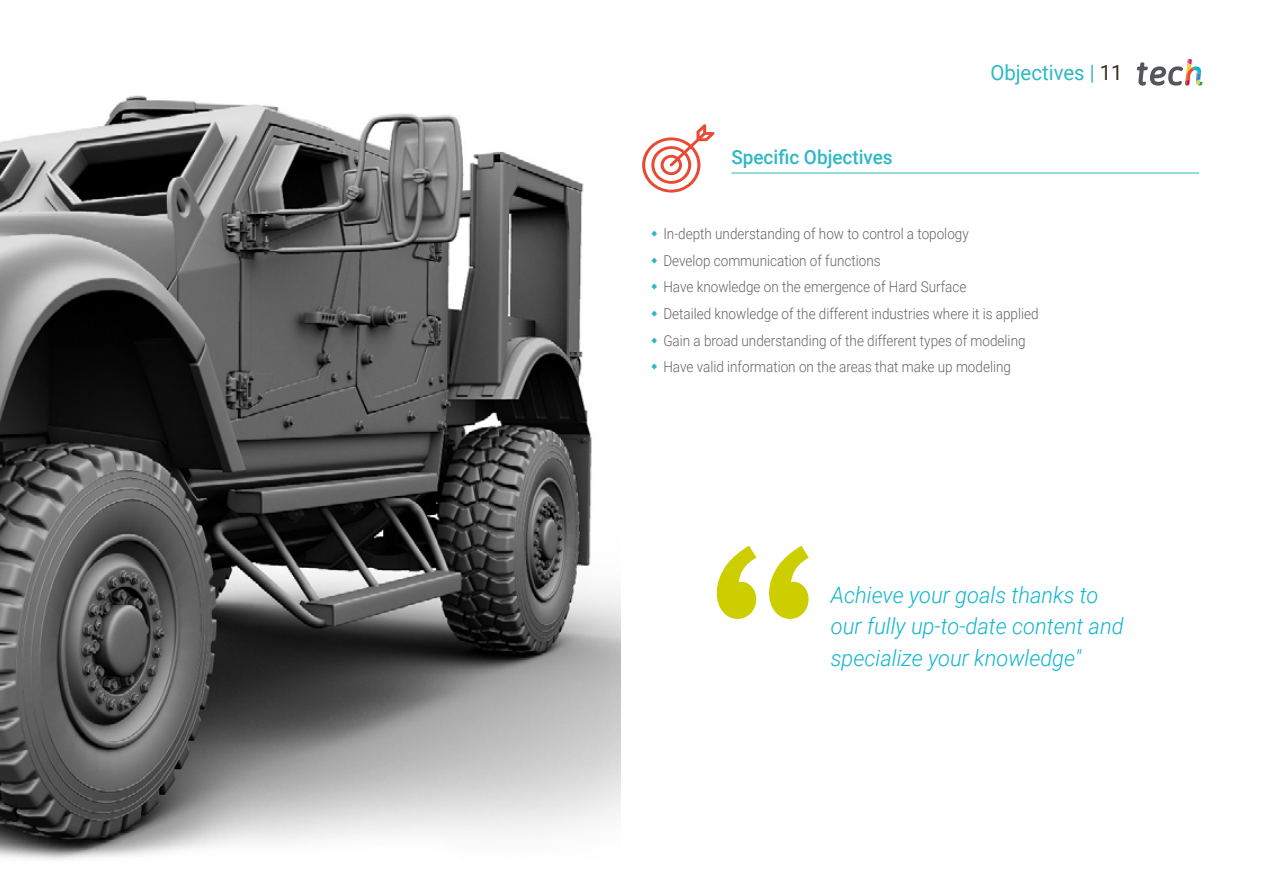
<style>
.page{position:relative;width:1263px;height:893px;background:#fff}
.page>*{position:absolute;margin:0;border:0;box-sizing:border-box;transform-origin:0 0}
.t1{font:italic 300 22.5px/31.5px "Roboto";color:#0fb6cf}
.t2{font:21px "Roboto";color:#2db8c5}
.t3{font:500 19.5px "Roboto";color:#2db8c5}
.t4{font:300 15px/26.7px "Roboto";color:#61646a;scale:.9 1}
.s1{color:#312e20}
</style>
<div class="page">
<hr style="left:731px;top:173px;width:468px;height:1px;background:#2db8c5">
<svg style="left:642px;top:124px;width:72px;height:69px"></svg>
<img style="left:0;top:95px;width:621px;height:764px">
<svg style="left:1137px;top:59px;width:65px;height:27px"></svg>
<svg style="left:717px;top:546px;width:92px;height:73px"></svg>
<h3 class="t3" style="left:731px;top:144px;width:163px">Specific Objectives</h3>
<h2 class="t2" style="left:990px;top:57px;width:134px">Objectives | <span class="s1">11</span></h2>
<p class="t4" style="left:663px;top:219px;width:418px">In-depth understanding of how to control a topology<br>Develop communication of functions<br>Have knowledge on the emergence of Hard Surface<br>Detailed knowledge of the different industries where it is applied Gain a broad understanding of the different types of modeling Have valid information on the areas that make up modeling</p>
<h1 class="t1" style="left:831px;top:578px;width:294px">Achieve your goals thanks to our fully up-to-date content and specialize your knowledge"</h1>
</div>
